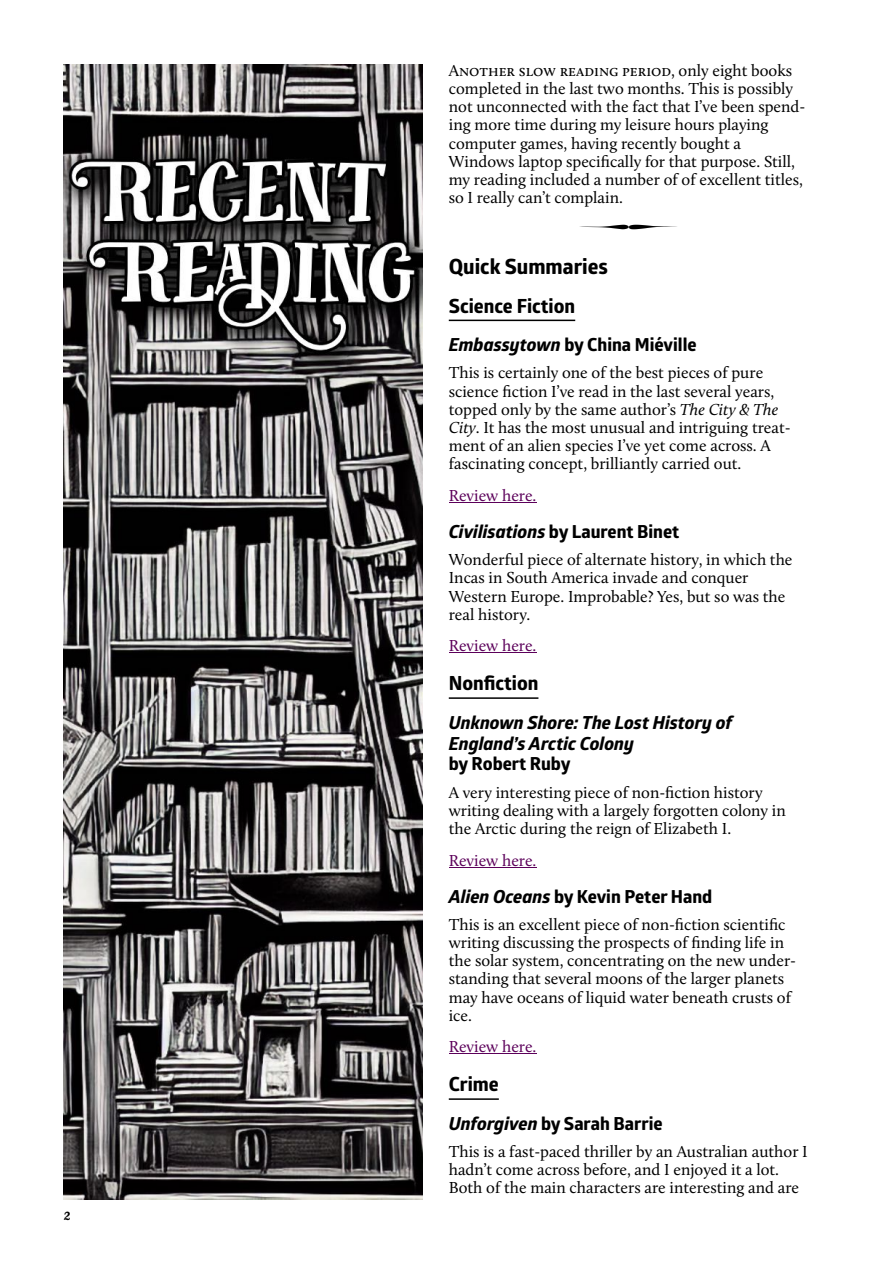
<style>
.page{position:relative;width:893px;height:1263px;background:#fff}
.page>*{position:absolute;margin:0;border:0;box-sizing:border-box;transform-origin:0 0}
.t1{font:700 21px "Globerx";color:#000}
.t2{font:700 19.5px "Globerx";color:#000}
.t3{font:700 18px "Globerx";color:#000}
.t4{font:italic 700 18px/20.7px "Globerx";color:#000}
.t5{font:18px "Fairy Tales";color:#000}
.t6{font:16.5px/18.1px "Calluna";color:#000}
.t7{font:16.5px "Calluna";color:#5c005a}
.s1{font-style:italic}
</style>
<div class="page">
<hr style="left:449px;top:320px;width:126px;height:1px;background:#000">
<hr style="left:449px;top:697px;width:89px;height:2px;background:#000">
<hr style="left:449px;top:1098px;width:50px;height:2px;background:#000">
<hr style="left:449px;top:502px;width:87px;height:1px;background:#5c005a">
<hr style="left:449px;top:652px;width:87px;height:1px;background:#5c005a">
<hr style="left:449px;top:867px;width:87px;height:1px;background:#5c005a">
<hr style="left:449px;top:1053px;width:87px;height:1px;background:#5c005a">
<img style="left:64px;top:65px;width:359px;height:1134px">
<p class="t5" style="left:64px;top:1203px;width:8px">2</p>
<p class="t6" style="left:449px;top:63px;width:358px">Another slow reading period, only eight books completed in the last two months. This is possibly not unconnected with the fact that I’ve been spend&shy;ing more time during my leisure hours playing computer games, having recently bought a Windows laptop specifically for that purpose. Still, my reading included a number of of excellent titles, so I really can’t complain.</p>
<p class="t1" style="left:449px;top:258px;width:161px">Quick Summaries</p>
<p class="t2" style="left:449px;top:298px;width:128px">Science Fiction</p>
<p class="t3" style="left:449px;top:338px;width:249px"><span class="s1">Embassytown</span> by China Miéville</p>
<p class="t6" style="left:449px;top:365px;width:343px">This is certainly one of the best pieces of pure science fiction I’ve read in the last several years, topped only by the same author’s <span class="s1">The City &amp; The City</span>. It has the most unusual and intriguing treat&shy;ment of an alien species I’ve yet come across. A fascinating concept, brilliantly carried out.</p>
<p class="t7" style="left:449px;top:488px;width:89px">Review here.</p>
<p class="t3" style="left:449px;top:524px;width:232px"><span class="s1">Civilisations</span> by Laurent Binet</p>
<p class="t6" style="left:449px;top:552px;width:345px">Wonderful piece of alternate history, in which the Incas in South America invade and conquer Western Europe. Improbable? Yes, but so was the real history.</p>
<p class="t7" style="left:449px;top:639px;width:89px">Review here.</p>
<p class="t2" style="left:449px;top:676px;width:91px">Nonfiction</p>
<p class="t4" style="left:449px;top:714px;width:285px">Unknown Shore: The Lost History of<br>England’s Arctic Colony</p>
<p class="t3" style="left:449px;top:757px;width:123px">by Robert Ruby</p>
<p class="t6" style="left:449px;top:784px;width:339px">A very interesting piece of non-fiction history writing dealing with a largely forgotten colony in the Arctic during the reign of Elizabeth I.</p>
<p class="t7" style="left:449px;top:853px;width:89px">Review here.</p>
<p class="t3" style="left:449px;top:889px;width:265px"><span class="s1">Alien Oceans</span> by Kevin Peter Hand</p>
<p class="t6" style="left:449px;top:917px;width:349px">This is an excellent piece of non-fiction scientific writing discussing the prospects of finding life in the solar system, concentrating on the new under&shy;standing that several moons of the larger planets may have oceans of liquid water beneath crusts of ice.</p>
<p class="t7" style="left:449px;top:1040px;width:89px">Review here.</p>
<p class="t2" style="left:449px;top:1077px;width:52px">Crime</p>
<p class="t3" style="left:449px;top:1116px;width:215px"><span class="s1">Unforgiven</span> by Sarah Barrie</p>
<p class="t6" style="left:449px;top:1144px;width:360px">This is a fast-paced thriller by an Australian author I hadn’t come across before, and I enjoyed it a lot.<br>Both of the main characters are interesting and are</p>
</div>
